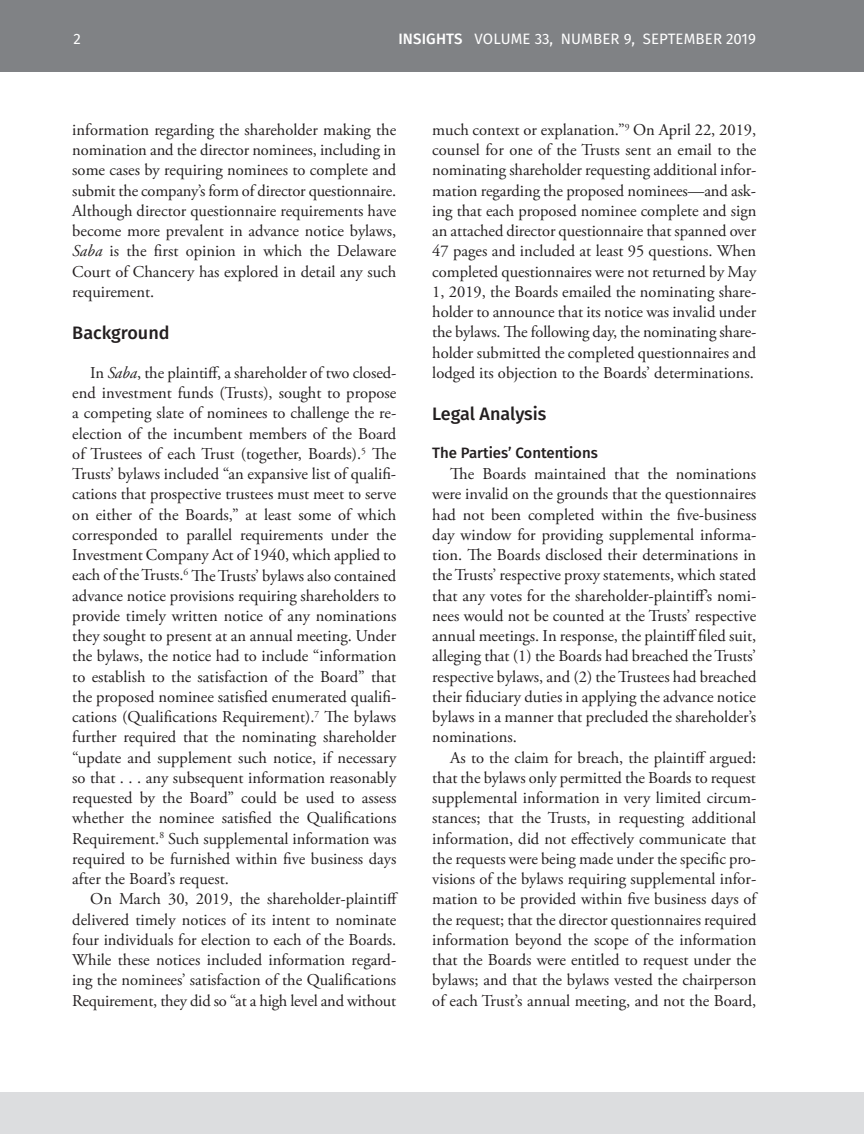
<style>
.page{position:relative;width:864px;height:1134px;background:#fff}
.page>*{position:absolute;margin:0;border:0;box-sizing:border-box;transform-origin:0 0}
.t1{font:500 18px "Fira Sans";color:#231f20}
.t2{font:16.5px/20.2px "Adobe Garamond Pro";color:#231f20;text-align:justify}
.t3{font:15px "Fira Sans";letter-spacing:.01em;color:#fff}
.t4{font:500 15px "Fira Sans";color:#231f20}
.s1{font-weight:500}
.s2{font-style:italic}
</style>
<div class="page">
<div style="left:0;top:0;width:864px;height:72px;background:#808285"></div>
<div style="left:0;top:1092px;width:864px;height:42px;background:#dcdddf"></div>
<p class="t3" style="left:74px;top:27px;width:9px">2</p>
<p class="t3" style="left:398px;top:27px;width:359px"><span class="s1">INSIGHTS</span> VOLUME 33, NUMBER 9, SEPTEMBER 2019</p>
<p class="t2" style="left:72px;top:120px;width:326px">information regarding the shareholder making the nomination and the director nominees, including in some cases by requiring nominees to complete and submit the company’s form of director questionnaire.<br>Although director questionnaire requirements have become more prevalent in advance notice bylaws, <span class="s2">Saba</span> is the first opinion in which the Delaware Court of Chancery has explored in detail any such requirement.</p>
<p class="t1" style="left:72px;top:318px;width:99px">Background</p>
<p class="t2" style="left:72px;top:363px;width:326px;text-indent:18px">In <span class="s2">Saba</span>, the plaintiff, a shareholder of two closed&shy;end investment funds (Trusts), sought to propose a competing slate of nominees to challenge the re&shy;election of the incumbent members of the Board of Trustees of each Trust (together, Boards).<sup>5</sup> The Trusts’ bylaws included “an expansive list of qualifi&shy;cations that prospective trustees must meet to serve on either of the Boards,” at least some of which corresponded to parallel requirements under the Investment Company Act of 1940, which applied to each of the Trusts.<sup>6</sup> The Trusts’ bylaws also contained advance notice provisions requiring shareholders to provide timely written notice of any nominations they sought to present at an annual meeting. Under the bylaws, the notice had to include “information to establish to the satisfaction of the Board” that the proposed nominee satisfied enumerated qualifi&shy;cations (Qualifications Requirement).<sup>7</sup> The bylaws further required that the nominating shareholder “update and supplement such notice, if necessary so that . . . any subsequent information reasonably requested by the Board” could be used to assess whether the nominee satisfied the Qualifications Requirement.<sup>8</sup> Such supplemental information was required to be furnished within five business days after the Board’s request.</p>
<p class="t2" style="left:72px;top:890px;width:327px;text-indent:18px">On March 30, 2019, the shareholder-plaintiff delivered timely notices of its intent to nominate four individuals for election to each of the Boards.<br>While these notices included information regard&shy;ing the nominees’ satisfaction of the Qualifications Requirement, they did so “at a high level and without</p>
<p class="t2" style="left:432px;top:120px;width:326px">much context or explanation.”<sup>9</sup> On April 22, 2019, counsel for one of the Trusts sent an email to the nominating shareholder requesting additional infor&shy;mation regarding the proposed nominees—and ask&shy;ing that each proposed nominee complete and sign an attached director questionnaire that spanned over 47 pages and included at least 95 questions. When completed questionnaires were not returned by May 1, 2019, the Boards emailed the nominating share&shy;holder to announce that its notice was invalid under the bylaws. The following day, the nominating share&shy;holder submitted the completed questionnaires and lodged its objection to the Boards’ determinations.</p>
<p class="t1" style="left:432px;top:399px;width:116px">Legal Analysis</p>
<p class="t4" style="left:432px;top:441px;width:167px">The Parties’ Contentions</p>
<p class="t2" style="left:432px;top:464px;width:326px;text-indent:18px">The Boards maintained that the nominations were invalid on the grounds that the questionnaires had not been completed within the five-business day window for providing supplemental informa&shy;tion. The Boards disclosed their determinations in the Trusts’ respective proxy statements, which stated that any votes for the shareholder-plaintiff’s nomi&shy;nees would not be counted at the Trusts’ respective annual meetings. In response, the plaintiff filed suit, alleging that (1) the Boards had breached the Trusts’ respective bylaws, and (2) the Trustees had breached their fiduciary duties in applying the advance notice bylaws in a manner that precluded the shareholder’s nominations.</p>
<p class="t2" style="left:432px;top:748px;width:326px;text-indent:18px">As to the claim for breach, the plaintiff argued: that the bylaws only permitted the Boards to request supplemental information in very limited circum&shy;stances; that the Trusts, in requesting additional information, did not effectively communicate that the requests were being made under the specific pro&shy;visions of the bylaws requiring supplemental infor&shy;mation to be provided within five business days of the request; that the director questionnaires required information beyond the scope of the information that the Boards were entitled to request under the bylaws; and that the bylaws vested the chairperson of each Trust’s annual meeting, and not the Board,</p>
</div>
